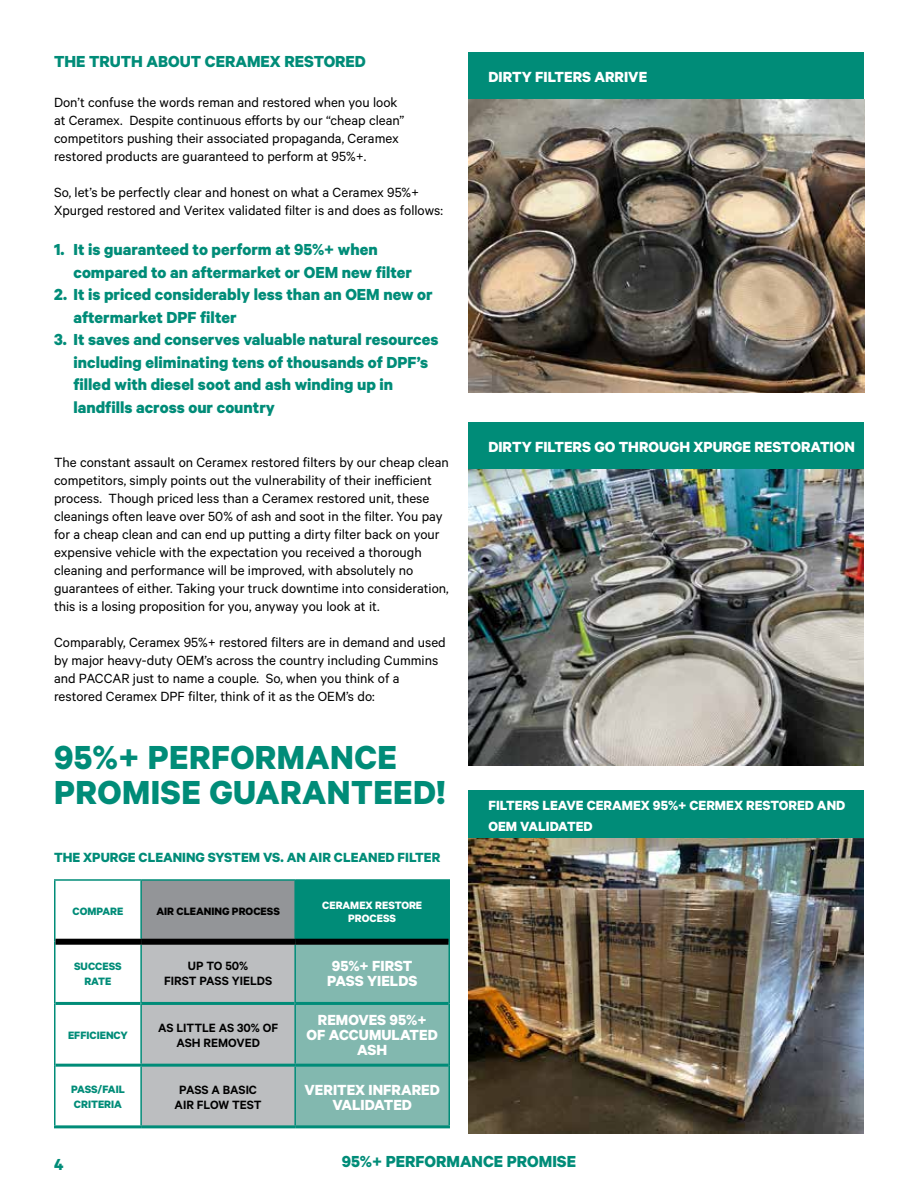
<style>
.page{position:relative;width:918px;height:1188px;background:#fff}
.page>*{position:absolute;margin:0;border:0;box-sizing:border-box;transform-origin:0 0}
.t1{font:700 37.5px/34.5px "Calibre";letter-spacing:.01em;color:#008c78}
.t2{font:700 18px/22.5px "Calibre";color:#008c78}
.t3{font:700 16.5px/15px "Calibre";color:#fff;text-align:center}
.t4{font:15px/18px "Calibre";color:#000}
.t5{font:700 15px/21px "Calibre";color:#fff}
.t6{font:700 15px "Calibre";color:#008c78}
.t7{font:600 13.5px/15px "Calibre";color:#000;text-align:center}
.t8{font:700 12px/15px "Calibre";color:#008c78;text-align:center}
.t9{font:700 12px/13.5px "Calibre";color:#fff;text-align:center}
.t10{font:700 12px "Calibre";color:#000}
</style>
<div class="page">
<div style="left:141px;top:880px;width:154px;height:62px;background:#939598"></div>
<div style="left:295px;top:880px;width:154px;height:62px;background:#008c78"></div>
<svg style="left:142px;top:945px;width:306px;height:180px;background:#9ebab7"></svg>
<hr style="left:56px;top:1002px;width:84px;height:3px;background:#008c78">
<hr style="left:296px;top:1002px;width:152px;height:3px;background:#008c78">
<hr style="left:56px;top:1064px;width:85px;height:3px;background:#008c78">
<hr style="left:295px;top:1064px;width:153px;height:3px;background:#008c78">
<hr style="left:142px;top:1002px;width:152px;height:3px;background:#008c78">
<hr style="left:54px;top:942px;width:2px;height:61px;background:#008c78">
<hr style="left:448px;top:942px;width:2px;height:61px;background:#008c78">
<hr style="left:54px;top:1003px;width:2px;height:62px;background:#008c78">
<hr style="left:448px;top:1003px;width:2px;height:62px;background:#008c78">
<hr style="left:54px;top:1065px;width:2px;height:60px;background:#008c78">
<hr style="left:448px;top:1065px;width:2px;height:60px;background:#008c78">
<hr style="left:54px;top:1125px;width:87px;height:3px;background:#008c78">
<hr style="left:141px;top:1125px;width:154px;height:3px;background:#008c78">
<hr style="left:295px;top:1125px;width:155px;height:3px;background:#008c78">
<hr style="left:140px;top:1067px;width:2px;height:58px;background:#008c78">
<hr style="left:294px;top:1067px;width:2px;height:58px;background:#008c78">
<hr style="left:54px;top:879px;width:87px;height:2px;background:#008c78">
<hr style="left:54px;top:881px;width:2px;height:61px;background:#008c78">
<hr style="left:295px;top:879px;width:155px;height:2px;background:#008c78">
<hr style="left:448px;top:881px;width:2px;height:61px;background:#008c78">
<hr style="left:141px;top:879px;width:154px;height:2px;background:#008c78">
<hr style="left:140px;top:881px;width:2px;height:58px;background:#008c78">
<hr style="left:294px;top:881px;width:2px;height:58px;background:#008c78">
<hr style="left:140px;top:945px;width:2px;height:58px;background:#008c78">
<hr style="left:294px;top:945px;width:2px;height:58px;background:#008c78">
<hr style="left:140px;top:1003px;width:2px;height:61px;background:#008c78">
<hr style="left:294px;top:1003px;width:2px;height:61px;background:#008c78">
<hr style="left:141px;top:1064px;width:154px;height:3px;background:#008c78">
<div style="left:56px;top:939px;width:85px;height:6px;background:#000"></div>
<div style="left:141px;top:939px;width:154px;height:6px;background:#000"></div>
<div style="left:295px;top:939px;width:153px;height:6px;background:#000"></div>
<div style="left:468px;top:52px;width:396px;height:48px;background:#008c78"></div>
<div style="left:468px;top:422px;width:396px;height:48px;background:#008c78"></div>
<div style="left:468px;top:791px;width:396px;height:47px;background:#008c78"></div>
<img style="left:468px;top:100px;width:396px;height:292px">
<img style="left:469px;top:470px;width:394px;height:296px">
<img style="left:469px;top:838px;width:394px;height:296px">
<p class="t2" style="left:54px;top:50px;width:313px">THE TRUTH ABOUT CERAMEX RESTORED</p>
<p class="t4" style="left:54px;top:92px;width:352px">Don’t confuse the words reman and restored when you look at Ceramex. Despite continuous efforts by our “cheap clean” competitors pushing their associated propaganda, Ceramex restored products are guaranteed to perform at 95%+.</p>
<p class="t4" style="left:54px;top:182px;width:390px">So, let’s be perfectly clear and honest on what a Ceramex 95%+<br>Xpurged restored and Veritex validated filter is and does as follows:</p>
<p class="t2" style="left:73px;top:238px;width:340px;text-indent:-19px">1. It is guaranteed to perform at 95%+ when compared to an aftermarket or OEM new filter</p>
<p class="t2" style="left:73px;top:283px;width:361px;text-indent:-19px">2. It is priced considerably less than an OEM new or aftermarket DPF filter</p>
<p class="t2" style="left:73px;top:328px;width:367px;text-indent:-19px">3. It saves and conserves valuable natural resources including eliminating tens of thousands of DPF’s filled with diesel soot and ash winding up in landfills across our country</p>
<p class="t4" style="left:54px;top:452px;width:396px">The constant assault on Ceramex restored filters by our cheap clean competitors, simply points out the vulnerability of their inefficient process. Though priced less than a Ceramex restored unit, these cleanings often leave over 50% of ash and soot in the filter. You pay for a cheap clean and can end up putting a dirty filter back on your expensive vehicle with the expectation you received a thorough cleaning and performance will be improved, with absolutely no guarantees of either. Taking your truck downtime into consideration, this is a losing proposition for you, anyway you look at it.</p>
<p class="t4" style="left:54px;top:632px;width:393px">Comparably, Ceramex 95%+ restored filters are in demand and used by major heavy-duty OEM’s across the country including Cummins and PACCAR just to name a couple. So, when you think of a restored Ceramex DPF filter, think of it as the OEM’s do:</p>
<h1 class="t1" style="left:54px;top:739px;width:393px">95%+ PERFORMANCE<br>PROMISE GUARANTEED!</h1>
<p class="t6" style="left:54px;top:849px;width:388px">THE XPURGE CLEANING SYSTEM VS. AN AIR CLEANED FILTER</p>
<p class="t8" style="left:72px;top:904px;width:52px">COMPARE</p>
<p class="t10" style="left:156px;top:904px;width:125px">AIR CLEANING PROCESS</p>
<p class="t9" style="left:322px;top:898px;width:102px">CERAMEX RESTORE<br>PROCESS</p>
<p class="t8" style="left:74px;top:958px;width:49px">SUCCESS<br>RATE</p>
<p class="t7" style="left:164px;top:958px;width:110px">UP TO 50%<br>FIRST PASS YIELDS</p>
<p class="t3" style="left:327px;top:958px;width:92px;text-align:left">95%+ FIRST<br>PASS YIELDS</p>
<p class="t8" style="left:68px;top:1027px;width:61px">EFFICIENCY</p>
<p class="t7" style="left:158px;top:1020px;width:122px">AS LITTLE AS 30% OF<br>ASH REMOVED</p>
<p class="t3" style="left:307px;top:1012px;width:133px">REMOVES 95%+<br>OF ACCUMULATED<br>ASH</p>
<p class="t8" style="left:71px;top:1081px;width:55px;text-align:left">PASS/FAIL<br>CRITERIA</p>
<p class="t7" style="left:175px;top:1081px;width:89px">PASS A BASIC<br>AIR FLOW TEST</p>
<p class="t3" style="left:305px;top:1082px;width:137px">VERITEX INFRARED<br>VALIDATED</p>
<p class="t3" style="left:489px;top:69px;width:160px">DIRTY FILTERS ARRIVE</p>
<p class="t3" style="left:488px;top:439px;width:368px">DIRTY FILTERS GO THROUGH XPURGE RESTORATION</p>
<p class="t5" style="left:489px;top:794px;width:358px">FILTERS LEAVE CERAMEX 95%+ CERMEX RESTORED AND<br>OEM VALIDATED</p>
<p class="t2" style="left:54px;top:1152px;width:11px">4</p>
<p class="t2" style="left:342px;top:1150px;width:236px">95%+ PERFORMANCE PROMISE</p>
</div>
